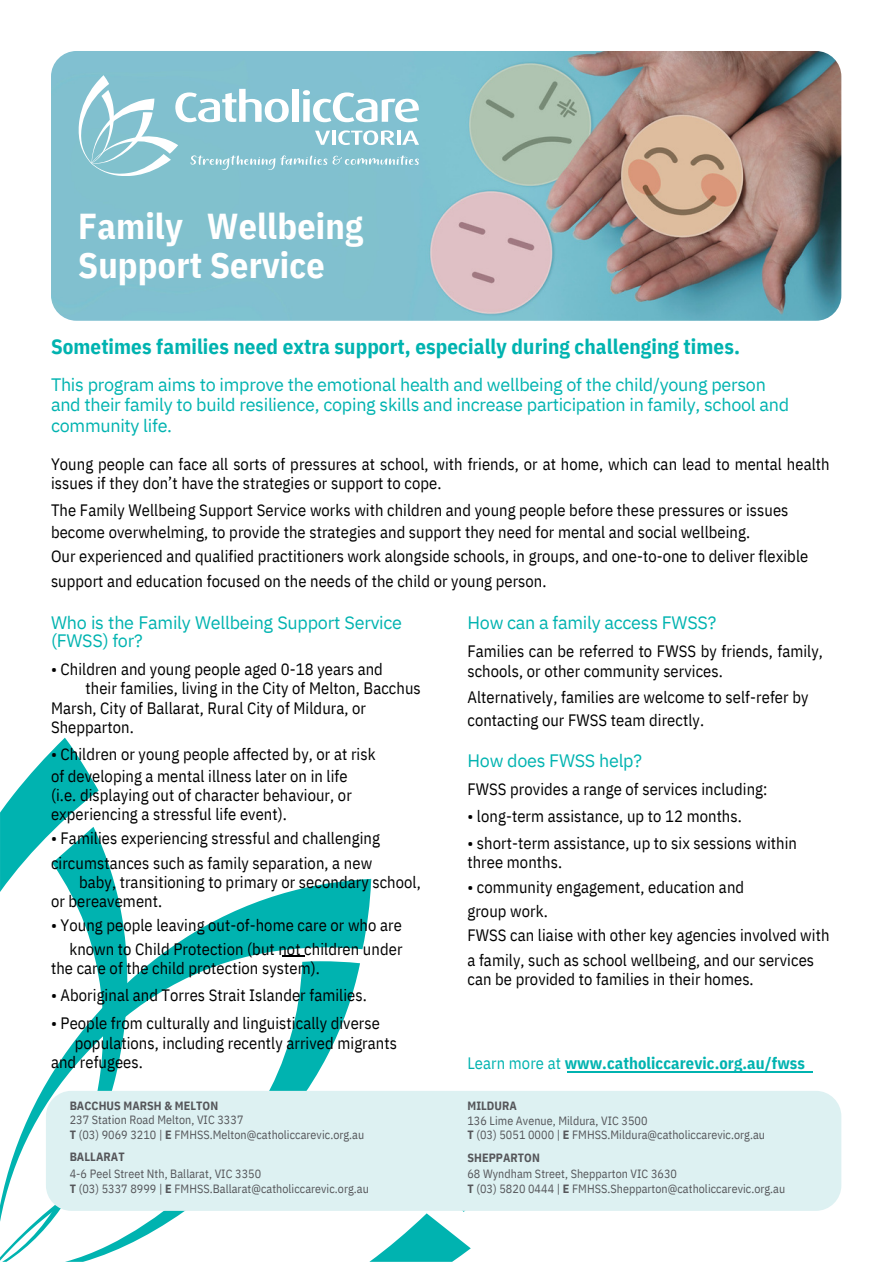
<style>
.page{position:relative;width:893px;height:1264px;background:#fff}
.page>*{position:absolute;margin:0;border:0;box-sizing:border-box;transform-origin:0 0}
.t1{font:700 36px/38.2px "IBM Plex Sans Cond";letter-spacing:.005em;color:#fff}
.t2{font:700 21px "IBM Plex Sans Cond";letter-spacing:.005em;color:#00b3b0}
.t3{font:18px/20.2px "IBM Plex Sans";letter-spacing:-.015em;color:#00b3b0}
.t4{font:16.5px/19px "IBM Plex Sans Cond";letter-spacing:.005em;color:#000}
.t5{font:700 16.5px "IBM Plex Sans Cond";letter-spacing:.005em;color:#00b3b0}
.t6{font:12px/14.5px "IBM Plex Sans Cond";letter-spacing:.005em;color:#55565a}
.t7{font:700 12px "IBM Plex Sans Cond";letter-spacing:.005em;color:#55565a}
.s1{font-weight:400}
.s2{font-weight:700}
</style>
<div class="page">
<img style="left:51px;top:51px;width:790px;height:270px;border-radius:25px">
<svg style="left:78px;top:75px;width:341px;height:101px;background:#98cbd7"></svg>
<svg style="left:0;top:737px;width:470px;height:524px"></svg>
<svg style="left:282px;top:955px;width:23px;height:1px"></svg>
<hr style="left:568px;top:1071px;width:244px;height:1px;background:#00b3b0">
<div style="left:46px;top:1090px;width:795px;height:120px;background:#ddf1f2;border-radius:25px"></div>
<h1 class="t1" style="left:78px;top:207px;width:286px">Family Wellbeing<br>Support Service</h1>
<p class="t2" style="left:51px;top:333px;width:690px">Sometimes families need extra support, especially during challenging times.</p>
<p class="t3" style="left:51px;top:374px;width:739px">This program aims to improve the emotional health and wellbeing of the child/young person and their family to build resilience, coping skills and increase participation in family, school and community life.</p>
<p class="t4" style="left:51px;top:454px;width:780px">Young people can face all sorts of pressures at school, with friends, or at home, which can lead to mental health issues if they don’t have the strategies or support to cope.</p>
<p class="t4" style="left:51px;top:498px;width:758px;line-height:23.5px">The Family Wellbeing Support Service works with children and young people before these pressures or issues become overwhelming, to provide the strategies and support they need for mental and social wellbeing.<br>Our experienced and qualified practitioners work alongside schools, in groups, and one-to-one to deliver flexible support and education focused on the needs of the child or young person.</p>
<p class="t3" style="left:467px;top:612px;width:250px">How can a family access FWSS?</p>
<p class="t3" style="left:51px;top:613px;width:352px;line-height:18px">Who is the Family Wellbeing Support Service (FWSS) for?</p>
<p class="t4" style="left:467px;top:641px;width:357px">Families can be referred to FWSS by friends, family, schools, or other community services.</p>
<p class="t4" style="left:467px;top:686px;width:342px;line-height:22.5px">Alternatively, families are welcome to self-refer by contacting our FWSS team directly.</p>
<p class="t4" style="left:51px;top:659px;width:333px">• Children and young people aged 0-18 years and</p>
<p class="t4" style="left:85px;top:678px;width:337px">their families, living in the City of Melton, Bacchus</p>
<p class="t4" style="left:51px;top:698px;width:316px">Marsh, City of Ballarat, Rural City of Mildura, or</p>
<p class="t4" style="left:51px;top:717px;width:84px">Shepparton.</p>
<p class="t4" style="left:51px;top:742px;width:326px;line-height:22.5px">• Children or young people affected by, or at risk of developing a mental illness later on in life</p>
<p class="t4" style="left:51px;top:785px;width:302px">(i.e. displaying out of character behaviour, or experiencing a stressful life event).</p>
<p class="t4" style="left:51px;top:825px;width:330px;line-height:24.8px">• Families experiencing stressful and challenging circumstances such as family separation, a new</p>
<p class="t4" style="left:51px;top:872px;width:371px;text-indent:28px">baby, transitioning to primary or secondary school, or bereavement.</p>
<p class="t4" style="left:51px;top:912px;width:353px;line-height:24.8px;text-align:right">• Young people leaving out-of-home care or who are known to Child Protection (but not children under</p>
<p class="t4" style="left:51px;top:958px;width:270px">the care of the child protection system).</p>
<p class="t4" style="left:51px;top:985px;width:317px">• Aboriginal and Torres Strait Islander families.</p>
<p class="t4" style="left:51px;top:1013px;width:330px">• People from culturally and linguistically diverse</p>
<p class="t4" style="left:75px;top:1032px;width:323px">populations, including recently arrived migrants</p>
<p class="t4" style="left:51px;top:1051px;width:93px">and refugees.</p>
<p class="t5" style="left:467px;top:1052px;width:339px"><span class="s1">Learn more at</span> www.catholiccarevic.org.au/fwss</p>
<p class="t3" style="left:467px;top:750px;width:176px">How does FWSS help?</p>
<p class="t4" style="left:467px;top:779px;width:301px">FWSS provides a range of services including:</p>
<p class="t4" style="left:467px;top:806px;width:276px">• long-term assistance, up to 12 months.</p>
<p class="t4" style="left:467px;top:833px;width:331px">• short-term assistance, up to six sessions within three months.</p>
<p class="t4" style="left:467px;top:874px;width:363px;line-height:24.3px">• community engagement, education and<br>group work.<br>FWSS can liaise with other key agencies involved with a family, such as school wellbeing, and our services</p>
<p class="t4" style="left:467px;top:969px;width:288px">can be provided to families in their homes.</p>
<p class="t7" style="left:70px;top:1097px;width:150px">BACCHUS MARSH &amp; MELTON</p>
<p class="t6" style="left:70px;top:1112px;width:296px">237 Station Road Melton, VIC 3337<br><span class="s2">T</span> (03) 9069 3210 | <span class="s2">E</span> FMHSS.Melton@catholiccarevic.org.au</p>
<p class="t7" style="left:70px;top:1148px;width:56px">BALLARAT</p>
<p class="t6" style="left:70px;top:1166px;width:301px">4-6 Peel Street Nth, Ballarat, VIC 3350<br><span class="s2">T</span> (03) 5337 8999 | <span class="s2">E</span> FMHSS.Ballarat@catholiccarevic.org.au</p>
<p class="t7" style="left:467px;top:1097px;width:51px">MILDURA</p>
<p class="t6" style="left:467px;top:1112px;width:299px">136 Lime Avenue, Mildura, VIC 3500<br><span class="s2">T</span> (03) 5051 0000 | <span class="s2">E</span> FMHSS.Mildura@catholiccarevic.org.au</p>
<p class="t7" style="left:467px;top:1149px;width:74px">SHEPPARTON</p>
<p class="t6" style="left:467px;top:1166px;width:319px">68 Wyndham Street, Shepparton VIC 3630<br><span class="s2">T</span> (03) 5820 0444 | <span class="s2">E</span> FMHSS.Shepparton@catholiccarevic.org.au</p>
</div>
